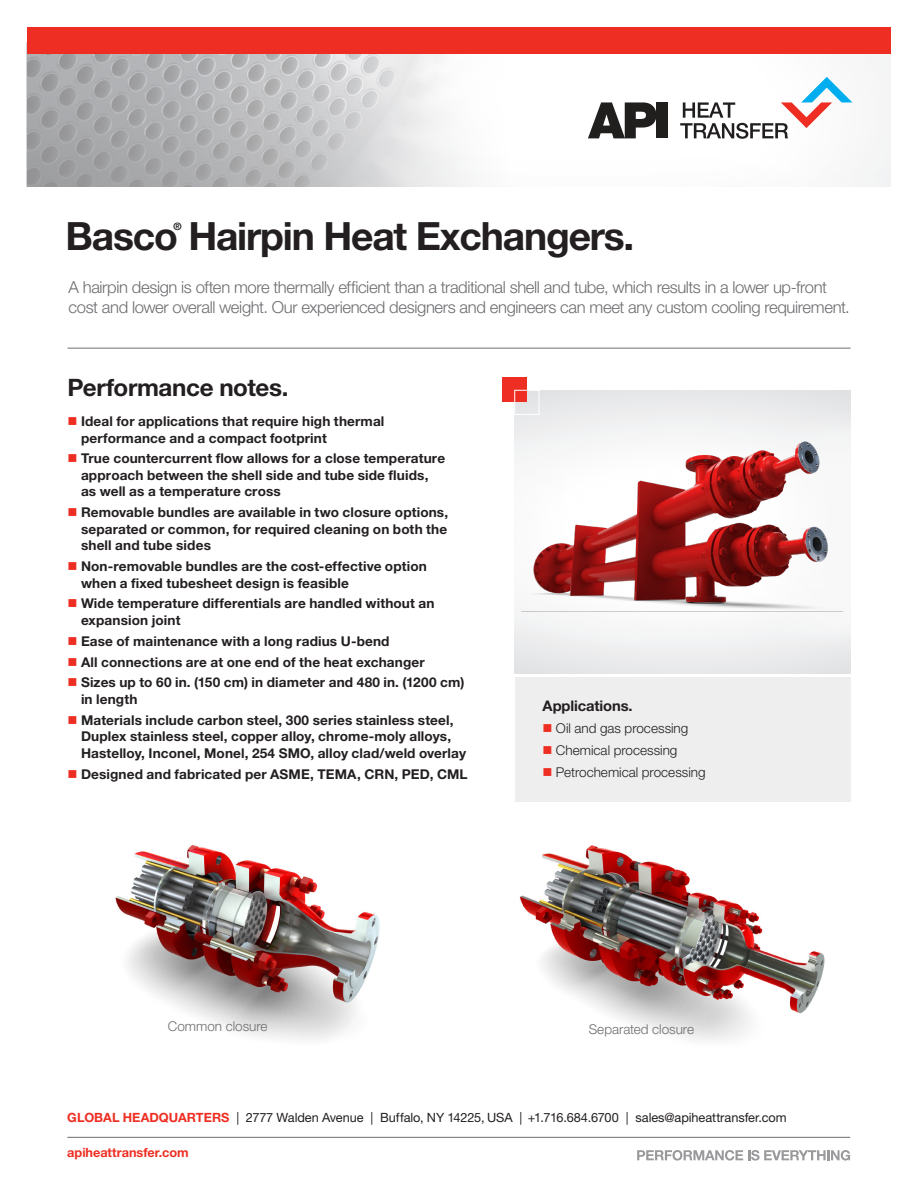
<style>
.page{position:relative;width:918px;height:1188px;background:#fff}
.page>*{position:absolute;margin:0;border:0;box-sizing:border-box;transform-origin:0 0}
.t1{font:700 39px "Helvetica Neue LT Std";letter-spacing:-.03em;color:#231f20}
.Sub_Head{font:700 24px "Helvetica Neue LT Std";letter-spacing:-.015em;color:#231f20}
.Header_Body_Copy{font:300 16.5px/19.5px "Helvetica Neue LT Std";letter-spacing:-.02em;color:#6c6d70}
.Header_Body_Copy-2{font:700 14.7px "Helvetica Neue LT Std";letter-spacing:-.01em;color:#231f20}
.product_sheet_featur{font:700 13.5px/16.5px "Helvetica Neue LT Std";letter-spacing:.01em;color:#231f20}
.Callout_Box_Copy{font:300 13.5px "Helvetica Neue LT Std";color:#231f20}
.Callout_Box_Copy-2{font:300 13.5px "Helvetica Neue LT Std";color:#6c6d70}
.t2{font:12.75px "Helvetica Neue LT Std";letter-spacing:-.005em;color:#231f20}
.t3{font:700 12.75px "Helvetica Neue LT Std";letter-spacing:-.005em;color:#ee2e22}
.t4{font:700 10.2px "Helvetica Neue LT Std";color:#231f20}
.s1{color:#ee2e22}
.s2{font-weight:700;color:#ee2e22}
</style>
<div class="page">
<img style="left:27px;top:54px;width:527px;height:133px">
<div style="left:502px;top:377px;width:25px;height:25px;background:#ee2e22"></div>
<div style="left:514px;top:390px;width:25px;height:25px;border:1px solid #fff"></div>
<div style="left:27px;top:27px;width:864px;height:27px;background:#ee2e22"></div>
<img style="left:522px;top:434px;width:320px;height:181px">
<svg style="left:588px;top:102px;width:68px;height:36px"></svg>
<div style="left:656px;top:102px;width:12px;height:36px;background:#211e1e"></div>
<svg style="left:680px;top:77px;width:172px;height:62px"></svg>
<div style="left:515px;top:677px;width:335px;height:124px;background:#eeeeef"></div>
<hr style="left:67px;top:348px;width:783px;height:1px;background:#6c6d70">
<svg style="left:637px;top:1150px;width:213px;height:11px"></svg>
<hr style="left:67px;top:1137px;width:783px;height:1px;background:#6c6d70">
<img style="left:115px;top:844px;width:265px;height:197px">
<img style="left:519px;top:845px;width:306px;height:196px">
<p class="t1" style="left:66px;top:212px;width:570px">Basco Hairpin Heat Exchangers.</p>
<p class="t4" style="left:174px;top:220px;width:10px">®</p>
<p class="Header_Body_Copy" style="left:69px;top:277px;width:783px">A hairpin design is often more thermally efficient than a traditional shell and tube, which results in a lower up-front cost and lower overall weight. Our experienced designers and engineers can meet any custom cooling requirement.</p>
<p class="Sub_Head" style="left:68px;top:373px;width:223px">Performance notes.</p>
<p class="product_sheet_featur" style="left:81px;top:413px;width:305px;text-indent:-14px"><span class="s1">■</span> Ideal for applications that require high thermal performance and a compact footprint</p>
<p class="product_sheet_featur" style="left:81px;top:450px;width:366px;text-indent:-14px"><span class="s1">■</span> True countercurrent flow allows for a close temperature approach between the shell side and tube side fluids, as well as a temperature cross</p>
<p class="product_sheet_featur" style="left:81px;top:504px;width:369px;text-align:justify;text-indent:-14px"><span class="s1">■</span> Removable bundles are available in two closure options, separated or common, for required cleaning on both the shell and tube sides</p>
<p class="product_sheet_featur" style="left:81px;top:558px;width:347px;text-indent:-14px"><span class="s1">■</span> Non-removable bundles are the cost-effective option when a fixed tubesheet design is feasible</p>
<p class="product_sheet_featur" style="left:81px;top:595px;width:355px;text-indent:-14px"><span class="s1">■</span> Wide temperature differentials are handled without an expansion joint</p>
<p class="product_sheet_featur" style="left:68px;top:632px;width:324px"><span class="s1">■</span> Ease of maintenance with a long radius U-bend</p>
<p class="product_sheet_featur" style="left:68px;top:653px;width:359px"><span class="s1">■</span> All connections are at one end of the heat exchanger</p>
<p class="product_sheet_featur" style="left:81px;top:674px;width:385px;text-indent:-14px"><span class="s1">■</span> Sizes up to 60 in. (150 cm) in diameter and 480 in. (1200 cm) in length</p>
<p class="product_sheet_featur" style="left:81px;top:711px;width:387px;text-indent:-14px"><span class="s1">■</span> Materials include carbon steel, 300 series stainless steel,<br>Duplex stainless steel, copper alloy, chrome-moly alloys,<br>Hastelloy, Inconel, Monel, 254 SMO, alloy clad/weld overlay</p>
<p class="product_sheet_featur" style="left:68px;top:765px;width:402px"><span class="s1">■</span> Designed and fabricated per ASME, TEMA, CRN, PED, CML</p>
<p class="Header_Body_Copy-2" style="left:543px;top:697px;width:91px">Applications.</p>
<p class="Callout_Box_Copy" style="left:543px;top:720px;width:147px"><span class="s1">■</span> Oil and gas processing</p>
<p class="Callout_Box_Copy" style="left:543px;top:742px;width:136px"><span class="s1">■</span> Chemical processing</p>
<p class="Callout_Box_Copy" style="left:543px;top:764px;width:165px"><span class="s1">■</span> Petrochemical processing</p>
<p class="Callout_Box_Copy-2" style="left:168px;top:1018px;width:101px">Common closure</p>
<p class="Callout_Box_Copy-2" style="left:589px;top:1021px;width:107px">Separated closure</p>
<p class="t2" style="left:67px;top:1110px;width:721px"><span class="s2">GLOBAL HEADQUARTERS</span> | 2777 Walden Avenue | Buffalo, NY 14225, USA | +1.716.684.6700 | sales@apiheattransfer.com</p>
<p class="t3" style="left:67px;top:1145px;width:123px">apiheattransfer.com</p>
</div>
